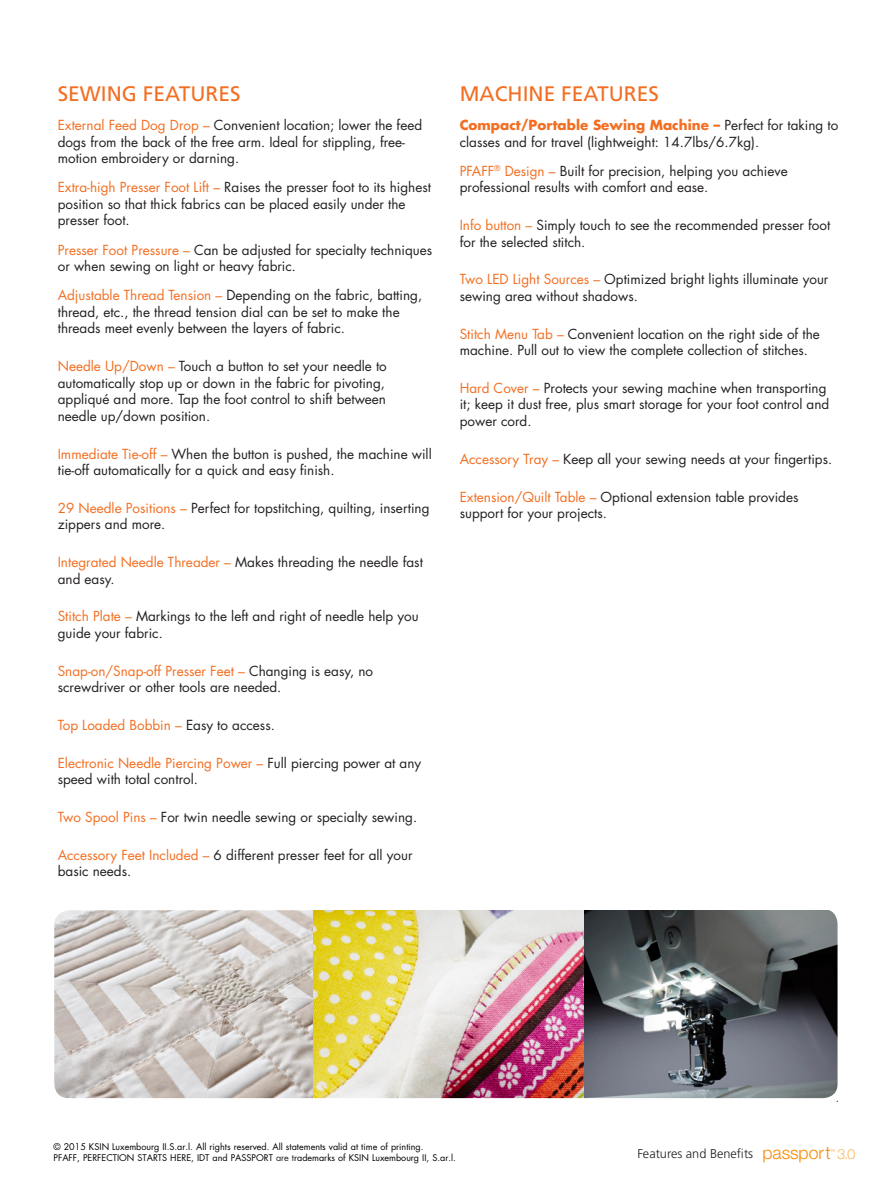
<style>
.page{position:relative;width:893px;height:1191px;background:#fff}
.page>*{position:absolute;margin:0;border:0;box-sizing:border-box;transform-origin:0 0}
.Rubrik_1{font:21px "Frutiger LT Std";color:#f36e21}
.t1{font:100 13.8px "Helvetica Neue LT Pro";color:#fa8900}
.Lista{font:13.5px/16.5px "Futura Std";color:#231f20}
.Lista-2{font:13.5px "Futura Std";color:#f36e21}
.t2{font:300 12.75px "Frutiger LT Std";color:#231f20}
.BU{font:9px "Futura Std";color:#000001}
.t3{font:300 4.8px "Helvetica Neue LT Pro";color:#fa8900}
.s1{color:#f36e21}
.s2{color:#231f20}
.s3{font-weight:700;color:#f36e21}
.s4{font-family:"Helvetica Neue LT Pro";font-size:17.7px;color:#fa8900}
</style>
<div class="page">
<img style="left:583px;top:910px;width:253px;height:186px">
<img style="left:56px;top:910px;width:257px;height:186px">
<img style="left:313px;top:910px;width:270px;height:186px">
<div style="left:47px;top:901px;width:798px;height:204px;border:8px solid #fff;border-radius:18px"></div>
<p class="Rubrik_1" style="left:58px;top:81px;width:184px">SEWING FEATURES</p>
<p class="Lista" style="left:58px;top:117px;width:366px"><span class="s1">External Feed Dog Drop –</span> Convenient location; lower the feed dogs from the back of the free arm. Ideal for stippling, free&shy;motion embroidery or darning.</p>
<p class="Lista" style="left:58px;top:179px;width:375px"><span class="s1">Extra-high Presser Foot Lift –</span> Raises the presser foot to its highest position so that thick fabrics can be placed easily under the presser foot.</p>
<p class="Lista" style="left:58px;top:241px;width:376px"><span class="s1">Presser Foot Pressure –</span> Can be adjusted for specialty techniques or when sewing on light or heavy fabric.</p>
<p class="Lista" style="left:58px;top:287px;width:366px"><span class="s1">Adjustable Thread Tension –</span> Depending on the fabric, batting, thread, etc., the thread tension dial can be set to make the threads meet evenly between the layers of fabric.</p>
<p class="Lista" style="left:58px;top:358px;width:331px"><span class="s1">Needle Up/Down –</span> Touch a button to set your needle to automatically stop up or down in the fabric for pivoting, appliqué and more. Tap the foot control to shift between needle up/down position.</p>
<p class="Lista" style="left:58px;top:445px;width:375px"><span class="s1">Immediate Tie-off –</span> When the button is pushed, the machine will tie-off automatically for a quick and easy finish.</p>
<p class="Lista" style="left:58px;top:500px;width:373px"><span class="s1">29 Needle Positions –</span> Perfect for topstitching, quilting, inserting zippers and more.</p>
<p class="Lista" style="left:58px;top:554px;width:367px"><span class="s1">Integrated Needle Threader –</span> Makes threading the needle fast and easy.</p>
<p class="Lista" style="left:58px;top:608px;width:362px"><span class="s1">Stitch Plate –</span> Markings to the left and right of needle help you guide your fabric.</p>
<p class="Lista" style="left:58px;top:662px;width:317px"><span class="s1">Snap-on/Snap-off Presser Feet –</span> Changing is easy, no screwdriver or other tools are needed.</p>
<p class="Lista-2" style="left:58px;top:716px;width:219px">Top Loaded Bobbin – <span class="s2">Easy to access.</span></p>
<p class="Lista" style="left:58px;top:754px;width:365px"><span class="s1">Electronic Needle Piercing Power –</span> Full piercing power at any speed with total control.</p>
<p class="Lista" style="left:58px;top:809px;width:361px"><span class="s1">Two Spool Pins –</span> For twin needle sewing or specialty sewing.</p>
<p class="Lista" style="left:58px;top:846px;width:356px"><span class="s1">Accessory Feet Included –</span> 6 different presser feet for all your basic needs.</p>
<p class="Rubrik_1" style="left:460px;top:81px;width:201px">MACHINE FEATURES</p>
<p class="Lista" style="left:460px;top:117px;width:380px"><span class="s3">Compact/Portable Sewing Machine –</span> Perfect for taking to classes and for travel (lightweight: 14.7lbs/6.7kg).</p>
<p class="Lista" style="left:460px;top:163px;width:330px"><span class="s1">PFAFF</span><sup>®</sup> <span class="s1">Design –</span> Built for precision, helping you achieve professional results with comfort and ease.</p>
<p class="Lista" style="left:460px;top:217px;width:372px"><span class="s1">Info button –</span> Simply touch to see the recommended presser foot for the selected stitch.</p>
<p class="Lista" style="left:460px;top:271px;width:370px"><span class="s1">Two LED Light Sources –</span> Optimized bright lights illuminate your sewing area without shadows.</p>
<p class="Lista" style="left:460px;top:326px;width:362px"><span class="s1">Stitch Menu Tab –</span> Convenient location on the right side of the machine. Pull out to view the complete collection of stitches.</p>
<p class="Lista" style="left:460px;top:380px;width:371px"><span class="s1">Hard Cover –</span> Protects your sewing machine when transporting it; keep it dust free, plus smart storage for your foot control and power cord.</p>
<p class="Lista" style="left:460px;top:451px;width:374px"><span class="s1">Accessory Tray –</span> Keep all your sewing needs at your fingertips.</p>
<p class="Lista" style="left:460px;top:488px;width:340px"><span class="s1">Extension/Quilt Table –</span> Optional extension table provides support for your projects.</p>
<p class="BU" style="left:54px;top:1141px;width:372px">© 2015 KSIN Luxembourg II.S.ar.l. All rights reserved. All statements valid at time of printing.</p>
<p class="BU" style="left:54px;top:1151px;width:404px">PFAFF, PERFECTION STARTS HERE, IDT and PASSPORT <span class="s2">are t</span>rademarks of KSIN Luxembourg II, S.ar.l.</p>
<p class="t2" style="left:637px;top:1146px;width:195px">Features and Benefits <span class="s4">passport</span></p>
<p class="t3" style="left:831px;top:1148px;width:6px">™</p>
<p class="t1" style="left:838px;top:1145px;width:19px">3.0</p>
</div>
